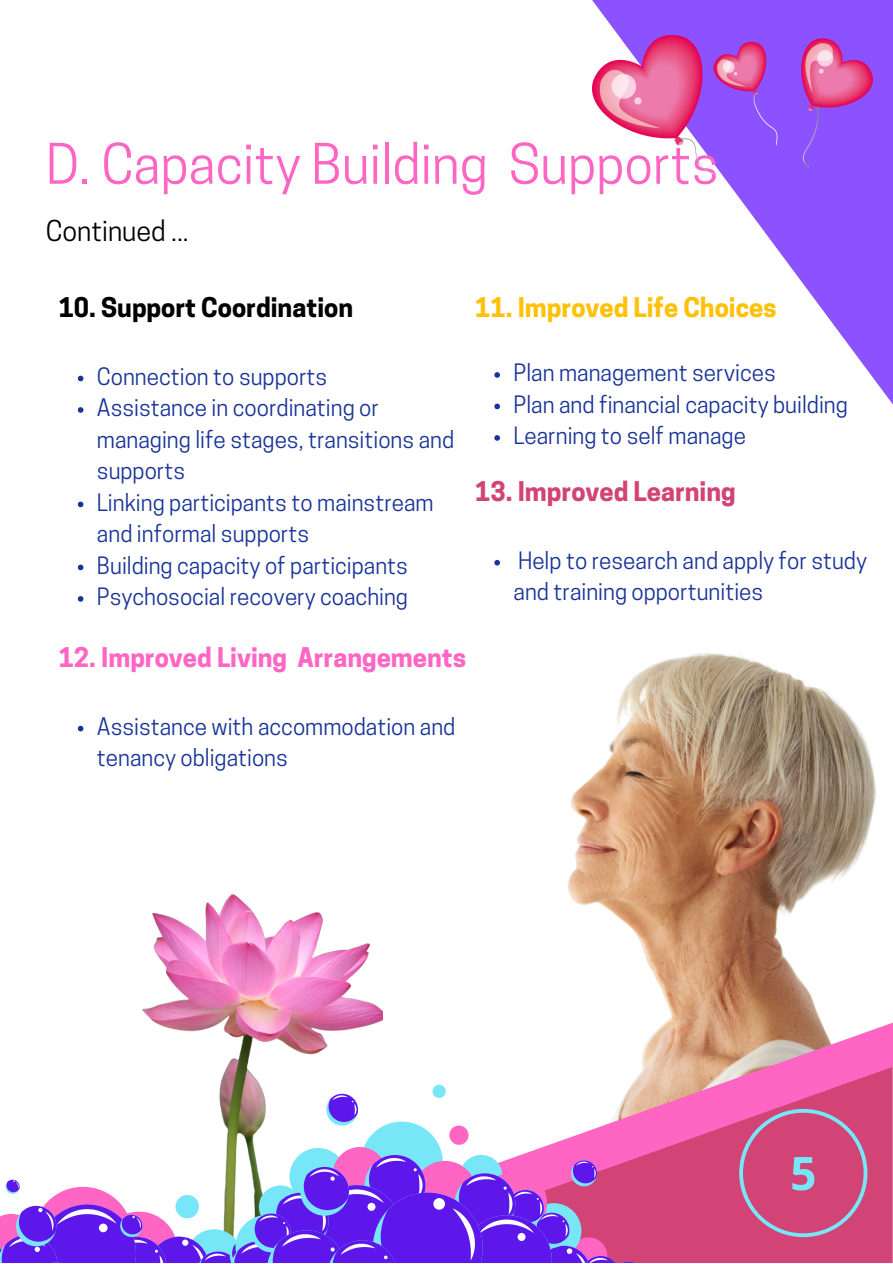
<style>
.page{position:relative;width:893px;height:1264px;background:#fff}
.page>*{position:absolute;margin:0;border:0;box-sizing:border-box;transform-origin:0 0}
.t1{font:52.5px "Cooper Hewitt";color:#ff66c4}
.t2{font:27px "Cooper Hewitt";color:#000}
.t3{font:700 25.5px "Cooper Hewitt";color:#ff66c4}
.t4{font:700 25.5px "Cooper Hewitt";color:#000}
.t5{font:700 25.5px "Cooper Hewitt";color:#ffc107}
.t6{font:700 25.5px "Cooper Hewitt";color:#d14475}
.t7{font:22.5px/31.5px "Cooper Hewitt";color:#193498}
</style>
<div class="page">
<svg style="left:592px;top:0;width:300px;height:403px"></svg>
<img style="left:567px;top:653px;width:309px;height:320px">
<img style="left:152px;top:894px;width:219px;height:79px">
<svg style="left:142px;top:973px;width:750px;height:289px"></svg>
<div style="left:360px;top:1121px;width:83px;height:82px;background:#77e7f8;border-radius:50%"></div>
<svg style="left:289px;top:1147px;width:57px;height:57px"></svg>
<svg style="left:333px;top:1146px;width:54px;height:55px"></svg>
<svg style="left:0;top:1154px;width:642px;height:109px"></svg>
<svg style="left:326px;top:1093px;width:32px;height:32px"></svg>
<div style="left:449px;top:1125px;width:19px;height:19px;background:#ff66c4;border-radius:50%"></div>
<div style="left:432px;top:1084px;width:14px;height:13px;background:#77e7f8;border-radius:50%"></div>
<svg style="left:739px;top:1108px;width:128px;height:129px;background:#c75785"></svg>
<img style="left:592px;top:36px;width:280px;height:138px">
<svg style="left:78px;top:725px;width:5px;height:6px"></svg>
<svg style="left:494px;top:560px;width:6px;height:5px"></svg>
<svg style="left:78px;top:375px;width:5px;height:6px"></svg>
<svg style="left:78px;top:407px;width:5px;height:6px"></svg>
<svg style="left:78px;top:501px;width:5px;height:6px"></svg>
<svg style="left:78px;top:564px;width:5px;height:6px"></svg>
<svg style="left:78px;top:596px;width:5px;height:5px"></svg>
<svg style="left:494px;top:372px;width:6px;height:6px"></svg>
<svg style="left:494px;top:403px;width:6px;height:6px"></svg>
<svg style="left:494px;top:435px;width:6px;height:6px"></svg>
<p class="t1" style="left:46px;top:144px;width:674px">D. Capacity Building Supports</p>
<p class="t2" style="left:46px;top:220px;width:144px">Continued ...</p>
<p class="t4" style="left:59px;top:298px;width:296px">10. Support Coordination</p>
<p class="t5" style="left:475px;top:298px;width:303px">11. Improved Life Choices</p>
<p class="t7" style="left:97px;top:363px;width:232px">Connection to supports</p>
<p class="t7" style="left:97px;top:395px;width:359px">Assistance in coordinating or managing life stages, transitions and supports</p>
<p class="t7" style="left:97px;top:489px;width:338px">Linking participants to mainstream and informal supports</p>
<p class="t7" style="left:97px;top:552px;width:312px">Building capacity of participants</p>
<p class="t7" style="left:97px;top:583px;width:312px">Psychosocial recovery coaching</p>
<p class="t7" style="left:513px;top:360px;width:264px">Plan management services</p>
<p class="t7" style="left:513px;top:391px;width:336px">Plan and financial capacity building</p>
<p class="t7" style="left:513px;top:423px;width:234px">Learning to self manage</p>
<p class="t6" style="left:475px;top:482px;width:262px">13. Improved Learning</p>
<p class="t7" style="left:513px;top:547px;width:355px">Help to research and apply for study and training opportunities</p>
<p class="t3" style="left:59px;top:648px;width:409px">12. Improved Living Arrangements</p>
<p class="t7" style="left:97px;top:713px;width:360px">Assistance with accommodation and tenancy obligations</p>
</div>
